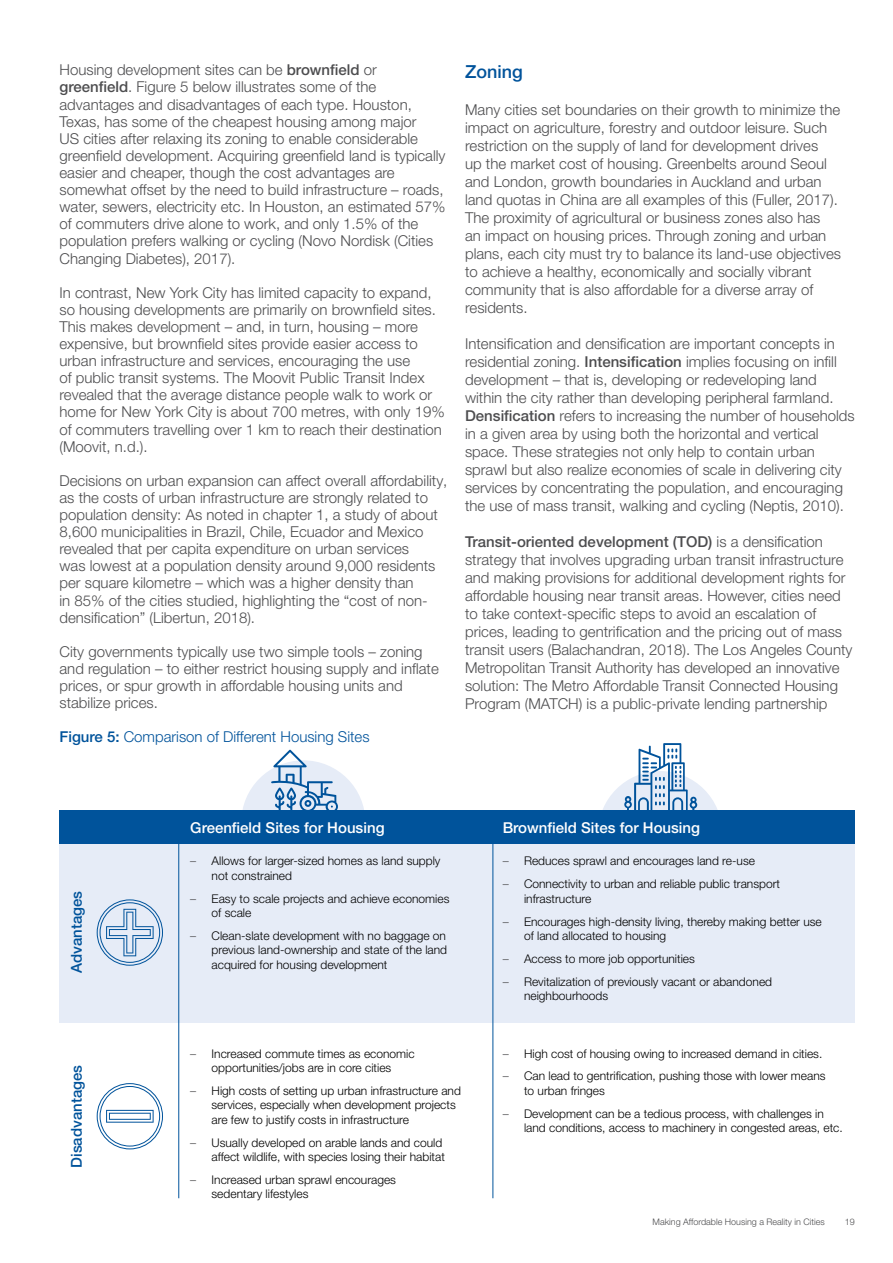
<style>
.page{position:relative;width:893px;height:1263px;background:#fff}
.page>*{position:absolute;margin:0;border:0;box-sizing:border-box;transform-origin:0 0}
.t1{font:500 18px "Helvetica Neue LT Pro";color:#00539b}
.t2{font:300 15px/17.1px "Helvetica Neue LT Pro";color:#4d4d4f}
.t3{font:500 15px "Helvetica Neue LT Pro";color:#fff}
.t4{font:300 15px "Helvetica Neue LT Pro";color:#00539b}
.t5{font:500 15px "Helvetica Neue LT Pro";color:#00539b}
.t6{font:300 12px/14.4px "Helvetica Neue LT Pro";color:#000}
.t7{font:300 9px "Helvetica Neue LT Pro";color:#4d4d4f}
.s1{font-weight:500}
.s2{color:#4d4d4f}
</style>
<div class="page">
<div style="left:241px;top:760px;width:124px;height:124px;background:#e6ecf7;border-radius:50%"></div>
<div style="left:598px;top:771px;width:124px;height:124px;background:#e6ecf7;border-radius:50%"></div>
<div style="left:60px;top:810px;width:795px;height:34px;background:#00539b"></div>
<div style="left:60px;top:844px;width:795px;height:178px;background:#e6ecf7"></div>
<hr style="left:179px;top:818px;width:1px;height:380px;background:#00539b">
<hr style="left:493px;top:818px;width:1px;height:380px;background:#00539b">
<svg style="left:97px;top:899px;width:66px;height:67px"></svg>
<svg style="left:97px;top:1083px;width:66px;height:66px"></svg>
<svg style="left:624px;top:743px;width:74px;height:67px"></svg>
<svg style="left:271px;top:750px;width:67px;height:60px"></svg>
<p class="t2" style="left:60px;top:61px;width:387px">Housing development sites can be <span class="s1">brownfield</span> or <span class="s1">greenfield</span>. Figure 5 below illustrates some of the advantages and disadvantages of each type. Houston, Texas, has some of the cheapest housing among major<br>US cities after relaxing its zoning to enable considerable greenfield development. Acquiring greenfield land is typically easier and cheaper, though the cost advantages are somewhat offset by the need to build infrastructure – roads, water, sewers, electricity etc. In Houston, an estimated 57% of commuters drive alone to work, and only 1.5% of the population prefers walking or cycling (Novo Nordisk (Cities Changing Diabetes), 2017).</p>
<p class="t2" style="left:60px;top:283px;width:387px">In contrast, New York City has limited capacity to expand, so housing developments are primarily on brownfield sites.<br>This makes development – and, in turn, housing – more expensive, but brownfield sites provide easier access to urban infrastructure and services, encouraging the use<br>of public transit systems. The Moovit Public Transit Index revealed that the average distance people walk to work or home for New York City is about 700 metres, with only 19% of commuters travelling over 1 km to reach their destination (Moovit, n.d.).</p>
<p class="t2" style="left:60px;top:472px;width:389px">Decisions on urban expansion can affect overall affordability, as the costs of urban infrastructure are strongly related to population density: As noted in chapter 1, a study of about 8,600 municipalities in Brazil, Chile, Ecuador and Mexico revealed that per capita expenditure on urban services<br>was lowest at a population density around 9,000 residents per square kilometre – which was a higher density than<br>in 85% of the cities studied, highlighting the “cost of non&shy;densification” (Libertun, 2018).</p>
<p class="t2" style="left:60px;top:643px;width:381px">City governments typically use two simple tools – zoning and regulation – to either restrict housing supply and inflate prices, or spur growth in affordable housing units and stabilize prices.</p>
<p class="t4" style="left:60px;top:727px;width:312px"><span class="s1">Figure 5:</span> Comparison of Different Housing Sites</p>
<p class="t1" style="left:465px;top:60px;width:59px">Zoning</p>
<p class="t2" style="left:465px;top:100px;width:377px;line-height:18px">Many cities set boundaries on their growth to minimize the impact on agriculture, forestry and outdoor leisure. Such restriction on the supply of land for development drives<br>up the market cost of housing. Greenbelts around Seoul and London, growth boundaries in Auckland and urban land quotas in China are all examples of this (Fuller, 2017).<br>The proximity of agricultural or business zones also has<br>an impact on housing prices. Through zoning and urban plans, each city must try to balance its land-use objectives to achieve a healthy, economically and socially vibrant community that is also affordable for a diverse array of residents.</p>
<p class="t2" style="left:465px;top:334px;width:391px;line-height:18px">Intensification and densification are important concepts in residential zoning. <span class="s1">Intensification</span> implies focusing on infill development – that is, developing or redeveloping land within the city rather than developing peripheral farmland.<br><span class="s1">Densification</span> refers to increasing the number of households in a given area by using both the horizontal and vertical space. These strategies not only help to contain urban sprawl but also realize economies of scale in delivering city services by concentrating the population, and encouraging the use of mass transit, walking and cycling (Neptis, 2010).</p>
<p class="t2" style="left:465px;top:532px;width:389px;line-height:18px"><span class="s1">Transit-oriented development (TOD)</span> is a densification strategy that involves upgrading urban transit infrastructure and making provisions for additional development rights for affordable housing near transit areas. However, cities need to take context-specific steps to avoid an escalation of prices, leading to gentrification and the pricing out of mass transit users (Balachandran, 2018). The Los Angeles County Metropolitan Transit Authority has developed an innovative solution: The Metro Affordable Transit Connected Housing Program (MATCH) is a public-private lending partnership</p>
<p class="t5" style="left:68px;top:973px;width:84px;rotate:-90deg">Advantages</p>
<p class="t5" style="left:68px;top:1168px;width:104px;rotate:-90deg">Disadvantages</p>
<p class="t3" style="left:190px;top:819px;width:196px">Greenfield Sites for Housing</p>
<p class="t3" style="left:503px;top:819px;width:199px">Brownfield Sites for Housing</p>
<p class="t6" style="left:212px;top:854px;width:230px;text-indent:-21px"><span class="s2">–</span> Allows for larger-sized homes as land supply not constrained</p>
<p class="t6" style="left:212px;top:891px;width:239px;text-indent:-21px"><span class="s2">–</span> Easy to scale projects and achieve economies of scale</p>
<p class="t6" style="left:212px;top:928px;width:237px;text-align:justify;text-indent:-21px"><span class="s2">–</span> Clean-slate development with no baggage on previous land-ownership and state of the land acquired for housing development</p>
<p class="t6" style="left:190px;top:1046px;width:226px;text-align:center"><span class="s2">–</span> Increased commute times as economic opportunities/jobs are in core cities</p>
<p class="t6" style="left:212px;top:1083px;width:251px;text-indent:-21px"><span class="s2">–</span> High costs of setting up urban infrastructure and services, especially when development projects are few to justify costs in infrastructure</p>
<p class="t6" style="left:190px;top:1135px;width:256px;text-align:right"><span class="s2">–</span> Usually developed on arable lands and could affect wildlife, with species losing their habitat</p>
<p class="t6" style="left:212px;top:1172px;width:186px;text-indent:-21px"><span class="s2">–</span> Increased urban sprawl encourages sedentary lifestyles</p>
<p class="t6" style="left:503px;top:854px;width:254px"><span class="s2">–</span> Reduces sprawl and encourages land re-use</p>
<p class="t6" style="left:524px;top:876px;width:258px;text-indent:-21px"><span class="s2">–</span> Connectivity to urban and reliable public transport infrastructure</p>
<p class="t6" style="left:524px;top:914px;width:299px;text-indent:-21px"><span class="s2">–</span> Encourages high-density living, thereby making better use of land allocated to housing</p>
<p class="t6" style="left:503px;top:951px;width:194px"><span class="s2">–</span> Access to more job opportunities</p>
<p class="t6" style="left:524px;top:974px;width:250px;text-indent:-21px"><span class="s2">–</span> Revitalization of previously vacant or abandoned neighbourhoods</p>
<p class="t6" style="left:503px;top:1046px;width:321px"><span class="s2">–</span> High cost of housing owing to increased demand in cities.</p>
<p class="t6" style="left:524px;top:1069px;width:303px;text-indent:-21px"><span class="s2">–</span> Can lead to gentrification, pushing those with lower means to urban fringes</p>
<p class="t6" style="left:524px;top:1106px;width:320px;text-indent:-21px"><span class="s2">–</span> Development can be a tedious process, with challenges in land conditions, access to machinery in congested areas, etc.</p>
<p class="t7" style="left:653px;top:1216px;width:174px">Making Affordable Housing a Reality in Cities</p>
<p class="t7" style="left:845px;top:1216px;width:12px">19</p>
</div>
